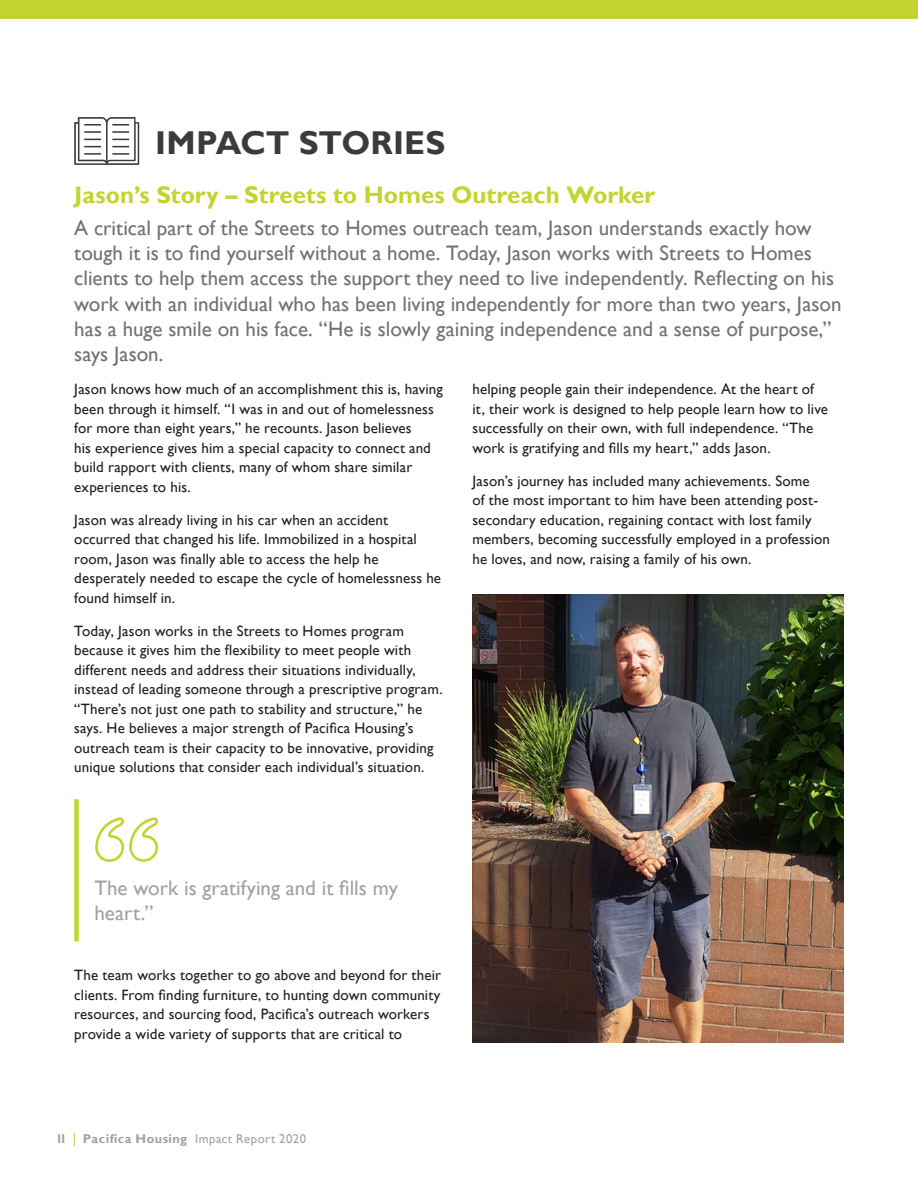
<style>
.page{position:relative;width:918px;height:1188px;background:#fff}
.page>*{position:absolute;margin:0;border:0;box-sizing:border-box;transform-origin:0 0}
.Pacifica_H1{font:700 33px "Gill Sans";letter-spacing:.005em;color:#3b3b3a}
.Pacifica_H2{font:700 24px "Gill Sans";letter-spacing:.005em;color:#c2d52e}
.Pacifica_Intro{font:21px/25.2px "Gill Sans";color:#717272}
.Pacifica_Intro-2{font:21px/25.2px "Gill Sans";color:#9fa2a3}
.Pacifica_Body{font:15px/19.5px "Gill Sans";letter-spacing:.01em;color:#231f20}
.t1{font:12.75px "Gill Sans";letter-spacing:.04em;color:#9fa2a3}
.t2{font:700 12.75px "Gill Sans";color:#9fa2a3}
.s1{font-weight:700}
</style>
<div class="page">
<div style="left:0;top:0;width:918px;height:19px;background:#c2d52e"></div>
<svg style="left:74px;top:117px;width:65px;height:48px"></svg>
<div style="left:74px;top:799px;width:5px;height:143px;background:#c2d52e"></div>
<svg style="left:95px;top:817px;width:63px;height:45px"></svg>
<img style="left:472px;top:594px;width:372px;height:448px">
<svg style="left:74px;top:1133px;width:1px;height:13px"></svg>
<h1 class="Pacifica_H1" style="left:155px;top:123px;width:292px">IMPACT STORIES</h1>
<h2 class="Pacifica_H2" style="left:74px;top:181px;width:583px">Jason’s Story – Streets to Homes Outreach Worker</h2>
<p class="Pacifica_Intro" style="left:74px;top:216px;width:769px">A critical part of the Streets to Homes outreach team, Jason understands exactly how tough it is to find yourself without a home. Today, Jason works with Streets to Homes clients to help them access the support they need to live independently. Reflecting on his work with an individual who has been living independently for more than two years, Jason has a huge smile on his face. “He is slowly gaining independence and a sense of purpose,” says Jason.</p>
<p class="Pacifica_Body" style="left:74px;top:380px;width:370px">Jason knows how much of an accomplishment this is, having been through it himself. “I was in and out of homelessness for more than eight years,” he recounts. Jason believes<br>his experience gives him a special capacity to connect and build rapport with clients, many of whom share similar experiences to his.</p>
<p class="Pacifica_Body" style="left:74px;top:510px;width:368px">Jason was already living in his car when an accident occurred that changed his life. Immobilized in a hospital room, Jason was finally able to access the help he desperately needed to escape the cycle of homelessness he found himself in.</p>
<p class="Pacifica_Body" style="left:74px;top:621px;width:370px">Today, Jason works in the Streets to Homes program because it gives him the flexibility to meet people with different needs and address their situations individually, instead of leading someone through a prescriptive program. “There’s not just one path to stability and structure,” he says. He believes a major strength of Pacifica Housing’s outreach team is their capacity to be innovative, providing unique solutions that consider each individual’s situation.</p>
<p class="Pacifica_Body" style="left:472px;top:380px;width:357px">helping people gain their independence. At the heart of it, their work is designed to help people learn how to live successfully on their own, with full independence. “The work is gratifying and fills my heart,” adds Jason.</p>
<p class="Pacifica_Body" style="left:472px;top:471px;width:359px">Jason’s journey has included many achievements. Some<br>of the most important to him have been attending post&shy;secondary education, regaining contact with lost family members, becoming successfully employed in a profession he loves, and now, raising a family of his own.</p>
<p class="Pacifica_Intro-2" style="left:94px;top:875px;width:305px">The work is gratifying and it fills my heart.”</p>
<p class="Pacifica_Body" style="left:74px;top:966px;width:368px">The team works together to go above and beyond for their clients. From finding furniture, to hunting down community resources, and sourcing food, Pacifica’s outreach workers provide a wide variety of supports that are critical to</p>
<p class="t2" style="left:56px;top:1131px;width:13px">11</p>
<p class="t1" style="left:83px;top:1131px;width:225px"><span class="s1">Pacifica Housing</span> Impact Report 2020</p>
</div>
